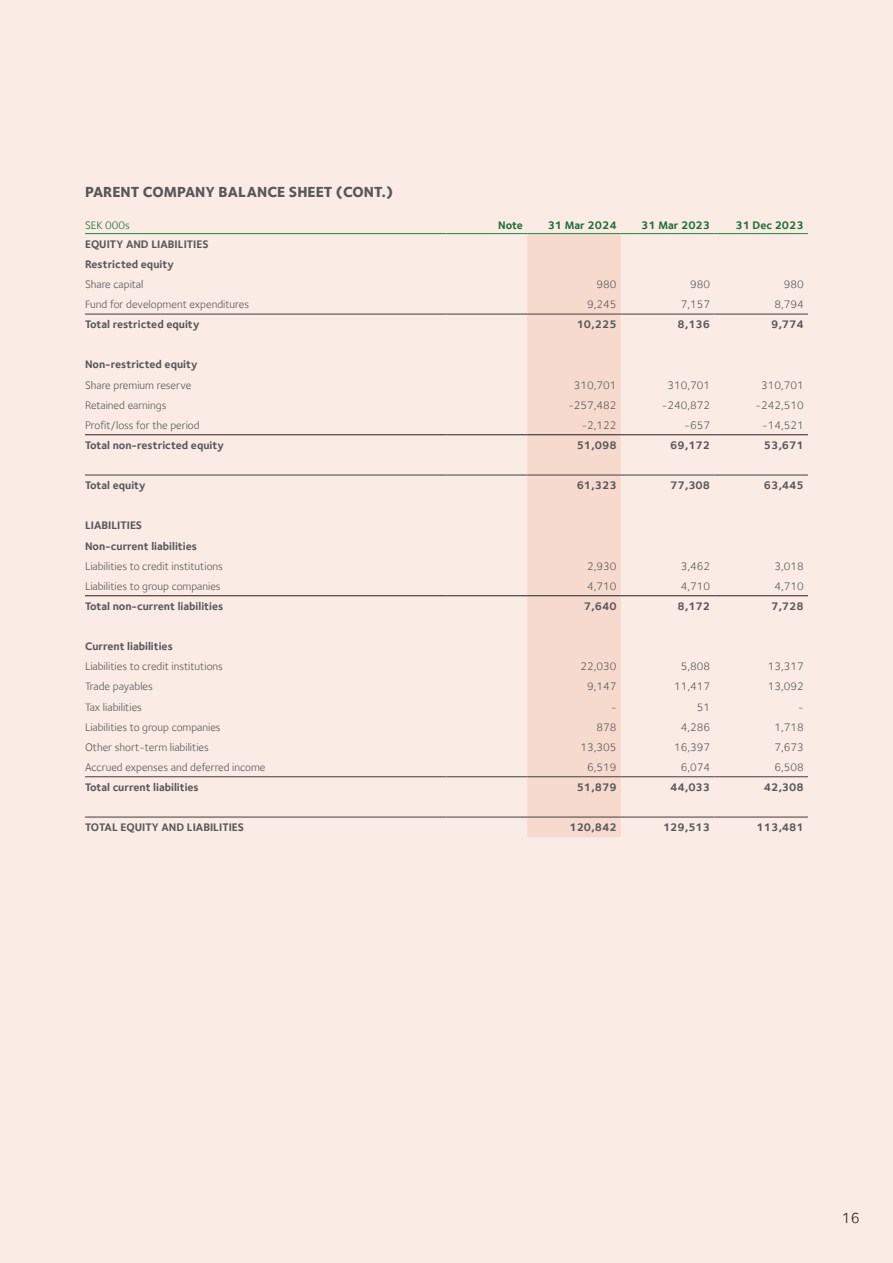
<style>
.page{position:relative;width:893px;height:1263px;background:#faebe4}
.page>*{position:absolute;margin:0;border:0;box-sizing:border-box;transform-origin:0 0}
.t1{font:15px "Foundry Sterling Extra Bold OSF";color:#57585a}
.t2{font:15px "Foundry Sterling";color:#231f20}
.Tabell_Vänster{font:11.25px "Foundry Sterling";color:#57585a}
.Tabell_Vänster-2{font:700 11.25px "Foundry Sterling";color:#57585a}
.Tabell_Höger{font:11.25px "Foundry Sterling";color:#57585a}
.Tabell_Höger-2{font:700 11.25px "Foundry Sterling";color:#57585a}
.Tabell_Höger-3{font:700 11.25px "Foundry Sterling";color:#1f6d37}
.Tabell_Vänster-3{font:11.25px "Foundry Sterling";color:#1f6d37}
</style>
<div class="page">
<div style="left:527px;top:234px;width:94px;height:603px;background:#f7dace"></div>
<hr style="left:85px;top:233px;width:361px;height:1px;background:#1d8b43">
<hr style="left:446px;top:233px;width:81px;height:1px;background:#1d8b43">
<hr style="left:527px;top:233px;width:94px;height:1px;background:#1d8b43">
<hr style="left:621px;top:233px;width:93px;height:1px;background:#1d8b43">
<hr style="left:714px;top:233px;width:94px;height:1px;background:#1d8b43">
<hr style="left:85px;top:314px;width:361px;height:1px;background:#3e3e3f">
<hr style="left:446px;top:314px;width:81px;height:1px;background:#3e3e3f">
<hr style="left:527px;top:314px;width:94px;height:1px;background:#3e3e3f">
<hr style="left:621px;top:314px;width:93px;height:1px;background:#3e3e3f">
<hr style="left:714px;top:314px;width:94px;height:1px;background:#3e3e3f">
<hr style="left:85px;top:434px;width:361px;height:1px;background:#231f20">
<hr style="left:446px;top:434px;width:81px;height:1px;background:#231f20">
<hr style="left:527px;top:434px;width:94px;height:1px;background:#231f20">
<hr style="left:621px;top:434px;width:93px;height:1px;background:#231f20">
<hr style="left:714px;top:434px;width:94px;height:1px;background:#231f20">
<hr style="left:85px;top:475px;width:361px;height:1px;background:#3e3e3f">
<hr style="left:446px;top:475px;width:81px;height:1px;background:#3e3e3f">
<hr style="left:527px;top:475px;width:94px;height:1px;background:#3e3e3f">
<hr style="left:621px;top:475px;width:93px;height:1px;background:#3e3e3f">
<hr style="left:714px;top:475px;width:94px;height:1px;background:#3e3e3f">
<hr style="left:85px;top:595px;width:361px;height:1px;background:#231f20">
<hr style="left:446px;top:595px;width:81px;height:1px;background:#231f20">
<hr style="left:527px;top:595px;width:94px;height:1px;background:#231f20">
<hr style="left:621px;top:595px;width:93px;height:1px;background:#231f20">
<hr style="left:714px;top:595px;width:94px;height:1px;background:#231f20">
<hr style="left:85px;top:776px;width:361px;height:1px;background:#3e3e3f">
<hr style="left:446px;top:776px;width:81px;height:1px;background:#3e3e3f">
<hr style="left:527px;top:776px;width:94px;height:1px;background:#3e3e3f">
<hr style="left:621px;top:776px;width:93px;height:1px;background:#3e3e3f">
<hr style="left:714px;top:776px;width:94px;height:1px;background:#3e3e3f">
<hr style="left:85px;top:817px;width:361px;height:1px;background:#3e3e3f">
<hr style="left:446px;top:817px;width:81px;height:1px;background:#3e3e3f">
<hr style="left:527px;top:817px;width:94px;height:1px;background:#3e3e3f">
<hr style="left:621px;top:817px;width:93px;height:1px;background:#3e3e3f">
<hr style="left:714px;top:817px;width:94px;height:1px;background:#3e3e3f">
<h2 class="t1" style="left:85px;top:182px;width:310px">PARENT COMPANY BALANCE SHEET (CONT.)</h2>
<p class="Tabell_Vänster-3" style="left:85px;top:219px;width:46px">SEK 000s</p>
<p class="Tabell_Höger-3" style="left:498px;top:219px;width:26px">Note</p>
<p class="Tabell_Höger-3" style="left:548px;top:219px;width:70px">31 Mar 2024</p>
<p class="Tabell_Höger-3" style="left:641px;top:219px;width:70px">31 Mar 2023</p>
<p class="Tabell_Höger-3" style="left:735px;top:219px;width:70px">31 Dec 2023</p>
<p class="Tabell_Vänster-2" style="left:85px;top:237px;width:125px">EQUITY AND LIABILITIES</p>
<p class="Tabell_Vänster-2" style="left:85px;top:257px;width:90px">Restricted equity</p>
<p class="Tabell_Vänster" style="left:85px;top:278px;width:60px">Share capital</p>
<p class="Tabell_Höger" style="left:597px;top:278px;width:22px">980</p>
<p class="Tabell_Höger" style="left:690px;top:278px;width:22px">980</p>
<p class="Tabell_Höger" style="left:784px;top:278px;width:22px">980</p>
<p class="Tabell_Vänster" style="left:85px;top:298px;width:166px">Fund for development expenditures</p>
<p class="Tabell_Höger" style="left:587px;top:298px;width:31px">9,245</p>
<p class="Tabell_Höger" style="left:681px;top:298px;width:31px">7,157</p>
<p class="Tabell_Höger" style="left:774px;top:298px;width:31px">8,794</p>
<p class="Tabell_Vänster-2" style="left:85px;top:318px;width:116px">Total restricted equity</p>
<p class="Tabell_Höger-2" style="left:577px;top:318px;width:41px">10,225</p>
<p class="Tabell_Höger-2" style="left:677px;top:318px;width:34px">8,136</p>
<p class="Tabell_Höger-2" style="left:771px;top:318px;width:34px">9,774</p>
<p class="Tabell_Vänster-2" style="left:85px;top:358px;width:114px">Non-restricted equity</p>
<p class="Tabell_Vänster" style="left:85px;top:378px;width:108px">Share premium reserve</p>
<p class="Tabell_Höger" style="left:574px;top:378px;width:44px">310,701</p>
<p class="Tabell_Höger" style="left:667px;top:378px;width:44px">310,701</p>
<p class="Tabell_Höger" style="left:761px;top:378px;width:44px">310,701</p>
<p class="Tabell_Vänster" style="left:85px;top:398px;width:83px">Retained earnings</p>
<p class="Tabell_Höger" style="left:568px;top:398px;width:50px">-257,482</p>
<p class="Tabell_Höger" style="left:662px;top:398px;width:50px">-240,872</p>
<p class="Tabell_Höger" style="left:755px;top:398px;width:50px">-242,510</p>
<p class="Tabell_Vänster" style="left:85px;top:418px;width:116px">Profit/loss for the period</p>
<p class="Tabell_Höger" style="left:582px;top:418px;width:36px">-2,122</p>
<p class="Tabell_Höger" style="left:685px;top:418px;width:27px">-657</p>
<p class="Tabell_Höger" style="left:762px;top:418px;width:43px">-14,521</p>
<p class="Tabell_Vänster-2" style="left:85px;top:438px;width:141px">Total non-restricted equity</p>
<p class="Tabell_Höger-2" style="left:577px;top:438px;width:41px">51,098</p>
<p class="Tabell_Höger-2" style="left:670px;top:438px;width:41px">69,172</p>
<p class="Tabell_Höger-2" style="left:764px;top:438px;width:41px">53,671</p>
<p class="Tabell_Vänster-2" style="left:85px;top:479px;width:62px">Total equity</p>
<p class="Tabell_Höger-2" style="left:577px;top:479px;width:41px">61,323</p>
<p class="Tabell_Höger-2" style="left:670px;top:479px;width:41px">77,308</p>
<p class="Tabell_Höger-2" style="left:764px;top:479px;width:41px">63,445</p>
<p class="Tabell_Vänster-2" style="left:85px;top:519px;width:59px">LIABILITIES</p>
<p class="Tabell_Vänster-2" style="left:85px;top:539px;width:113px">Non-current liabilities</p>
<p class="Tabell_Vänster" style="left:85px;top:559px;width:139px">Liabilities to credit institutions</p>
<p class="Tabell_Höger" style="left:587px;top:559px;width:31px">2,930</p>
<p class="Tabell_Höger" style="left:681px;top:559px;width:31px">3,462</p>
<p class="Tabell_Höger" style="left:774px;top:559px;width:31px">3,018</p>
<p class="Tabell_Vänster" style="left:85px;top:579px;width:137px">Liabilities to group companies</p>
<p class="Tabell_Höger" style="left:587px;top:579px;width:31px">4,710</p>
<p class="Tabell_Höger" style="left:681px;top:579px;width:31px">4,710</p>
<p class="Tabell_Höger" style="left:774px;top:579px;width:31px">4,710</p>
<p class="Tabell_Vänster-2" style="left:85px;top:599px;width:140px">Total non-current liabilities</p>
<p class="Tabell_Höger-2" style="left:584px;top:599px;width:34px">7,640</p>
<p class="Tabell_Höger-2" style="left:677px;top:599px;width:34px">8,172</p>
<p class="Tabell_Höger-2" style="left:771px;top:599px;width:34px">7,728</p>
<p class="Tabell_Vänster-2" style="left:85px;top:640px;width:89px">Current liabilities</p>
<p class="Tabell_Vänster" style="left:85px;top:660px;width:139px">Liabilities to credit institutions</p>
<p class="Tabell_Höger" style="left:581px;top:660px;width:38px">22,030</p>
<p class="Tabell_Höger" style="left:681px;top:660px;width:31px">5,808</p>
<p class="Tabell_Höger" style="left:768px;top:660px;width:38px">13,317</p>
<p class="Tabell_Vänster" style="left:85px;top:680px;width:69px">Trade payables</p>
<p class="Tabell_Höger" style="left:587px;top:680px;width:31px">9,147</p>
<p class="Tabell_Höger" style="left:674px;top:680px;width:38px">11,417</p>
<p class="Tabell_Höger" style="left:768px;top:680px;width:38px">13,092</p>
<p class="Tabell_Vänster" style="left:85px;top:700px;width:58px">Tax liabilities</p>
<p class="Tabell_Höger" style="left:611px;top:700px;width:7px">-</p>
<p class="Tabell_Höger" style="left:697px;top:700px;width:15px">51</p>
<p class="Tabell_Höger" style="left:798px;top:700px;width:7px">-</p>
<p class="Tabell_Vänster" style="left:85px;top:720px;width:137px">Liabilities to group companies</p>
<p class="Tabell_Höger" style="left:597px;top:720px;width:22px">878</p>
<p class="Tabell_Höger" style="left:681px;top:720px;width:31px">4,286</p>
<p class="Tabell_Höger" style="left:774px;top:720px;width:31px">1,718</p>
<p class="Tabell_Vänster" style="left:85px;top:740px;width:125px">Other short-term liabilities</p>
<p class="Tabell_Höger" style="left:581px;top:740px;width:38px">13,305</p>
<p class="Tabell_Höger" style="left:674px;top:740px;width:38px">16,397</p>
<p class="Tabell_Höger" style="left:774px;top:740px;width:31px">7,673</p>
<p class="Tabell_Vänster" style="left:85px;top:760px;width:182px">Accrued expenses and deferred income</p>
<p class="Tabell_Höger" style="left:587px;top:760px;width:31px">6,519</p>
<p class="Tabell_Höger" style="left:681px;top:760px;width:31px">6,074</p>
<p class="Tabell_Höger" style="left:774px;top:760px;width:31px">6,508</p>
<p class="Tabell_Vänster-2" style="left:85px;top:780px;width:115px">Total current liabilities</p>
<p class="Tabell_Höger-2" style="left:577px;top:780px;width:41px">51,879</p>
<p class="Tabell_Höger-2" style="left:670px;top:780px;width:41px">44,033</p>
<p class="Tabell_Höger-2" style="left:764px;top:780px;width:41px">42,308</p>
<p class="Tabell_Vänster-2" style="left:85px;top:821px;width:160px">TOTAL EQUITY AND LIABILITIES</p>
<p class="Tabell_Höger-2" style="left:569px;top:821px;width:49px">120,842</p>
<p class="Tabell_Höger-2" style="left:663px;top:821px;width:49px">129,513</p>
<p class="Tabell_Höger-2" style="left:757px;top:821px;width:49px">113,481</p>
<h1 class="t2" style="left:842px;top:1209px;width:19px">16</h1>
</div>
